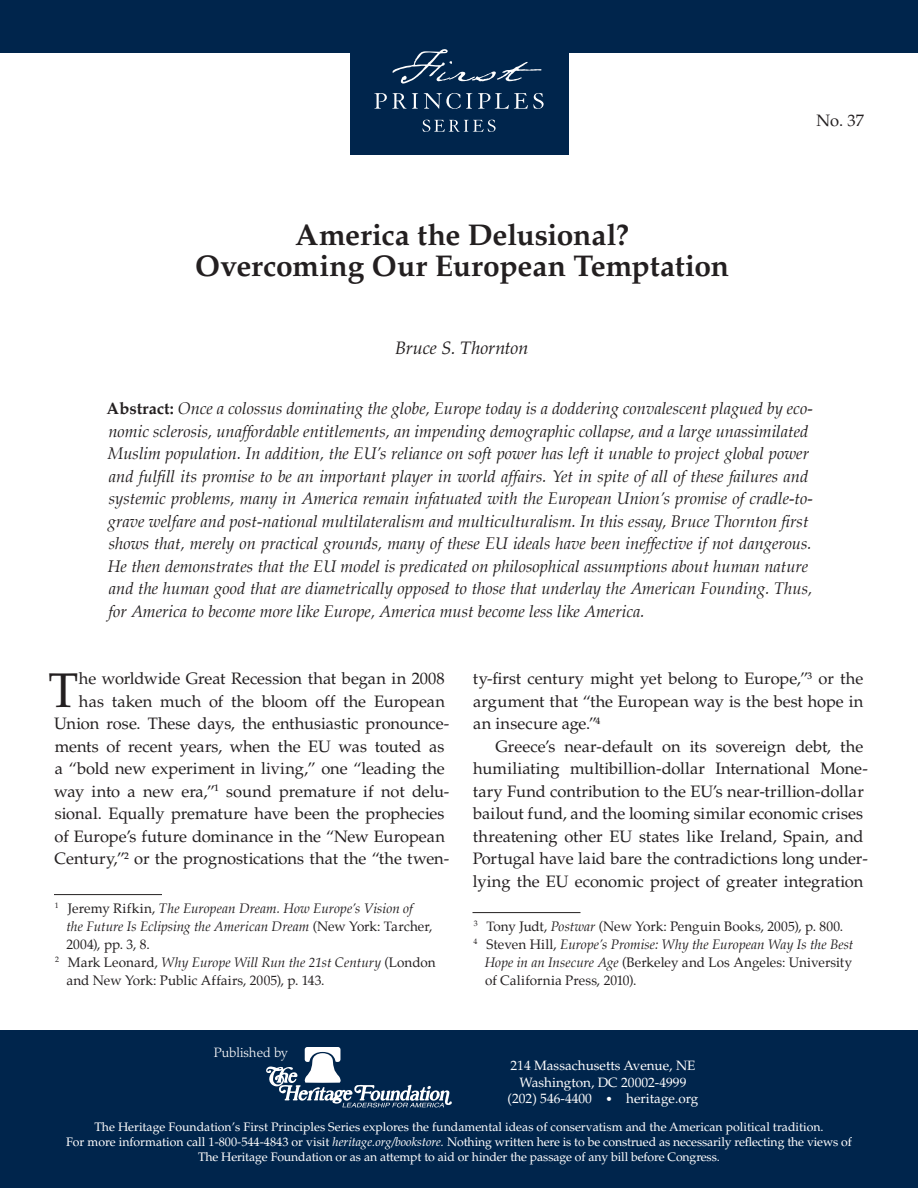
<style>
.page{position:relative;width:918px;height:1188px;background:#fff}
.page>*{position:absolute;margin:0;border:0;box-sizing:border-box;transform-origin:0 0}
.t1{font:48.6px "Palatino LT Std";color:#231f20}
.t2{font:700 30px/31.5px "Palatino LT Std";letter-spacing:-.005em;color:#231f20;text-align:center}
.t3{font:italic 18px "Palatino LT Std";letter-spacing:-.005em;color:#231f20}
.t4{font:italic 16.5px/22.5px "Palatino";color:#231f20}
.t5{font:16.5px/22.5px "Palatino LT Std";letter-spacing:-.005em;color:#231f20;text-align:right}
.t6{font:italic 13.5px "Palatino";color:#231f20}
.t7{font:13.5px "Palatino";color:#231f20}
.t8{font:13.5px/16.5px "Palatino LT Std";color:#fff;text-align:center}
.t9{font:300 13.5px "Palatino LT Std";color:#fff}
.t10{font:12.3px/14.7px "Palatino LT Std";color:#fff;text-align:center}
.s1{font-weight:700;font-style:normal}
.s2{font-style:normal}
.s3{font-style:italic}
.s4{font-size:12px}
</style>
<div class="page">
<div style="left:0;top:1030px;width:918px;height:80px;background:#00254c"></div>
<div style="left:0;top:1102px;width:918px;height:86px;background:#00254c"></div>
<div style="left:0;top:0;width:918px;height:52px;background:#00254c"></div>
<div style="left:350px;top:30px;width:218px;height:125px;background:#00254c"></div>
<svg style="left:392px;top:49px;width:150px;height:35px"></svg>
<svg style="left:374px;top:93px;width:170px;height:16px"></svg>
<svg style="left:423px;top:120px;width:73px;height:12px"></svg>
<svg style="left:266px;top:1047px;width:186px;height:60px"></svg>
<hr style="left:54px;top:894px;width:108px;height:1px;background:#231f20">
<hr style="left:472px;top:912px;width:108px;height:1px;background:#231f20">
<h2 class="t2" style="left:195px;top:219px;width:535px">America the Delusional?<br>Overcoming Our European Temptation</h2>
<p class="t3" style="left:395px;top:337px;width:135px">Bruce S. Thornton</p>
<p class="t5" style="left:817px;top:109px;width:49px">No. 37</p>
<p class="t4" style="left:107px;top:397px;width:708px"><span class="s1">Abstract:</span> Once a colossus dominating the globe, Europe today is a doddering convalescent plagued by eco&shy;nomic sclerosis, unaffordable entitlements, an impending demographic collapse, and a large unassimilated Muslim population. In addition, the EU’s reliance on soft power has left it unable to project global power and fulfill its promise to be an important player in world affairs. Yet in spite of all of these failures and systemic problems, many in America remain infatuated with the European Union’s promise of cradle-to&shy;grave welfare and post-national multilateralism and multiculturalism. In this essay, Bruce Thornton first shows that, merely on practical grounds, many of these EU ideals have been ineffective if not dangerous.<br>He then demonstrates that the EU model is predicated on philosophical assumptions about human nature and the human good that are diametrically opposed to those that underlay the American Founding. Thus, for America to become more like Europe, America must become less like America.</p>
<p class="t5" style="left:54px;top:667px;width:397px">he worldwide Great Recession that began in 2008<br>has taken much of the bloom off the European Union rose. These days, the enthusiastic pronounce&shy;ments of recent years, when the EU was touted as a “bold new experiment in living,” one “leading the way into a new era,”<sup>1</sup> sound premature if not delu&shy;sional. Equally premature have been the prophecies of Europe’s future dominance in the “New European Century,”<sup>2</sup> or the prognostications that the “the twen-</p>
<p class="t6" style="left:55px;top:897px;width:360px"><sup>1</sup> <span class="s2">Jeremy Rifkin,</span> The European Dream. How Europe’s Vision of</p>
<p class="t6" style="left:66px;top:915px;width:368px">the Future Is Eclipsing the American Dream <span class="s2">(New York: Tarcher,</span></p>
<p class="t7" style="left:67px;top:933px;width:85px">2004), pp. 3, 8.</p>
<p class="t6" style="left:55px;top:951px;width:382px"><sup>2</sup> <span class="s2">Mark Leonard,</span> Why Europe Will Run the 21st Century <span class="s2">(London</span></p>
<p class="t7" style="left:66px;top:969px;width:260px">and New York: Public Affairs, 2005), p. 143.</p>
<h1 class="t1" style="left:48px;top:661px;width:31px">T</h1>
<p class="t9" style="left:214px;top:1044px;width:75px">Published by</p>
<p class="t5" style="left:473px;top:667px;width:392px;text-align:justify">ty-first century might yet belong to Europe,”<sup>3</sup> or the argument that “the European way is the best hope in an insecure age.”<sup>4</sup></p>
<p class="t5" style="left:473px;top:735px;width:397px;text-align:left;text-indent:23px">Greece’s near-default on its sovereign debt, the humiliating multibillion-dollar International Mone&shy;tary Fund contribution to the EU’s near-trillion-dollar bailout fund, and the looming similar economic crises threatening other EU states like Ireland, Spain, and Portugal have laid bare the contradictions long under&shy;lying the EU economic project of greater integration</p>
<p class="t7" style="left:474px;top:915px;width:371px"><sup>3</sup> Tony Judt, <span class="s3">Postwar</span> (New York: Penguin Books, 2005), p. 800.</p>
<p class="t6" style="left:473px;top:933px;width:381px"><sup>4</sup> <span class="s2">Steven Hill,</span> Europe’s Promise: Why the European Way Is the Best</p>
<p class="t7" style="left:485px;top:951px;width:369px"><span class="s3">Hope in an Insecure Age</span> (Berkeley and Los Angeles: University</p>
<p class="t7" style="left:485px;top:969px;width:153px">of California Press, 2010).</p>
<p class="t8" style="left:508px;top:1057px;width:192px">214 Massachusetts Avenue, NE<br>Washington, DC 20002-4999 (202) 546-4400 <span class="s4">•</span> heritage.org</p>
<p class="t10" style="left:66px;top:1120px;width:787px">The Heritage Foundation’s First Principles Series explores the fundamental ideas of conservatism and the American political tradition.<br>For more information call 1-800-544-4843 or visit <span class="s3">heritage.org/bookstore.</span> Nothing written here is to be construed as necessarily reflecting the views of<br>The Heritage Foundation or as an attempt to aid or hinder the passage of any bill before Congress.</p>
</div>
